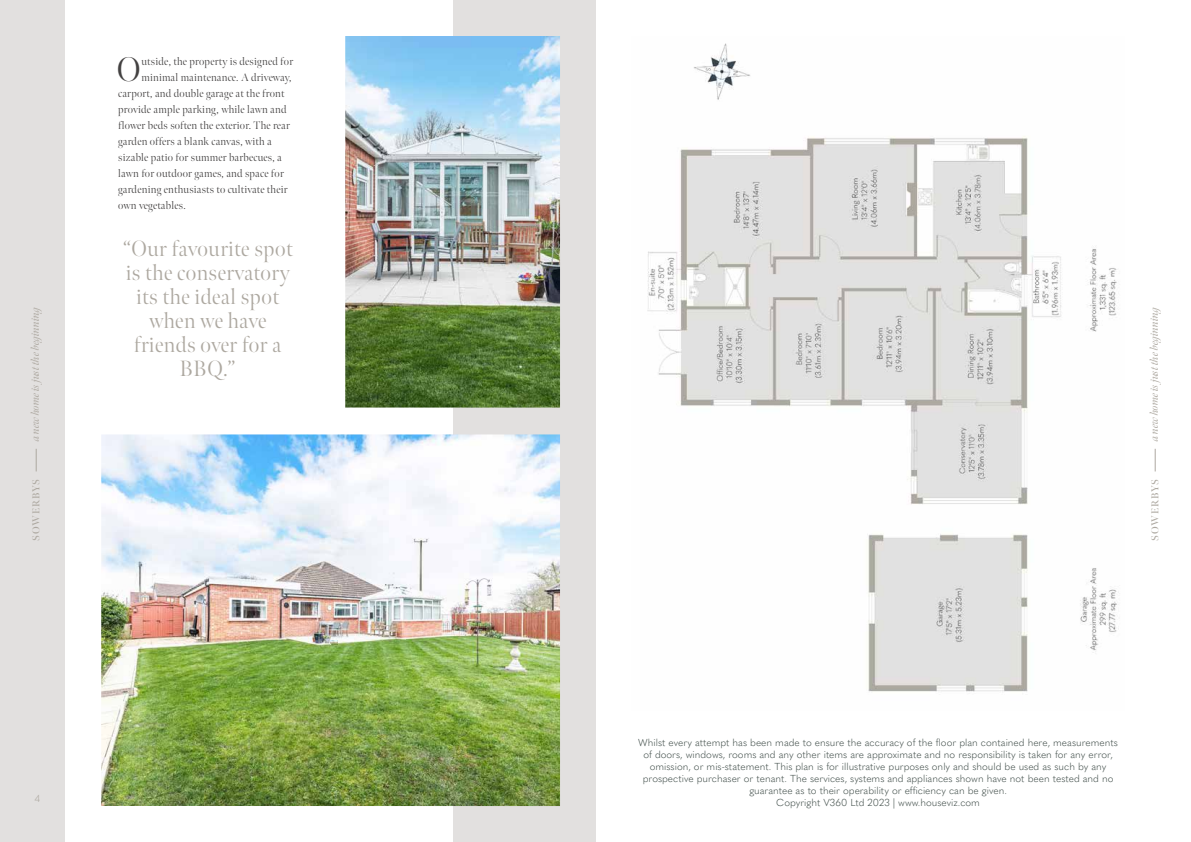
<style>
.page{position:relative;width:1191px;height:842px;background:#fff}
.page>*{position:absolute;margin:0;border:0;box-sizing:border-box;transform-origin:0 0}
.t1{font:300 34px "Meno Banner";color:#434141}
.t2{font:300 22px/24px "Meno Banner";letter-spacing:.02em;color:#ada8a0;text-align:center}
.t3{font:300 11px "Meno Banner";letter-spacing:.02em;color:#434141}
.t4{font:italic 11px "Meno Banner";letter-spacing:-.01em;color:#ada8a0}
.t5{font:300 10px/12px "Quasimoda";color:#3e4b47;text-align:center}
.t6{font:600 10px "Meno Banner";letter-spacing:.08em;color:#ada8a0}
.t7{font:300 10px "Quasimoda";color:#ada8a0}
</style>
<div class="page">
<div style="left:0;top:0;width:595px;height:842px;background:#e2e0df"></div>
<svg style="left:1155px;top:449px;width:1px;height:22px"></svg>
<svg style="left:36px;top:449px;width:1px;height:22px"></svg>
<img style="left:647px;top:43px;width:472px;height:649px">
<div style="left:65px;top:0;width:388px;height:842px;background:#fff"></div>
<img style="left:101px;top:434px;width:459px;height:372px">
<img style="left:345px;top:36px;width:215px;height:372px">
<svg style="left:331px;top:641px;width:6px;height:4px"></svg>
<p class="t4" style="left:29px;top:441px;width:138px;rotate:-90deg">a new home is just the beginning</p>
<p class="t6" style="left:30px;top:541px;width:63px;rotate:-90deg">SOWERBYS</p>
<h1 class="t1" style="left:117px;top:49px;width:25px">O</h1>
<p class="t3" style="left:141px;top:55px;width:153px">utside, the property is designed for</p>
<p class="t3" style="left:141px;top:71px;width:151px">minimal maintenance. A driveway,</p>
<p class="t3" style="left:118px;top:87px;width:168px">carport, and double garage at the front</p>
<p class="t3" style="left:118px;top:103px;width:170px">provide ample parking, while lawn and</p>
<p class="t3" style="left:118px;top:119px;width:173px">flower beds soften the exterior. The rear</p>
<p class="t3" style="left:118px;top:135px;width:155px">garden offers a blank canvas, with a</p>
<p class="t3" style="left:118px;top:151px;width:165px">sizable patio for summer barbecues, a</p>
<p class="t3" style="left:118px;top:167px;width:167px">lawn for outdoor games, and space for</p>
<p class="t3" style="left:118px;top:183px;width:171px">gardening enthusiasts to cultivate their</p>
<p class="t3" style="left:118px;top:199px;width:69px">own vegetables.</p>
<h2 class="t2" style="left:123px;top:236px;width:172px">“Our favourite spot is the conservatory its the ideal spot when we have friends over for a<br>BBQ.”</h2>
<p class="t7" style="left:35px;top:791px;width:7px">4</p>
<p class="t4" style="left:1147px;top:441px;width:138px;rotate:-90deg">a new home is just the beginning</p>
<p class="t6" style="left:1149px;top:541px;width:63px;rotate:-90deg">SOWERBYS</p>
<p class="t5" style="left:638px;top:735px;width:481px">Whilst every attempt has been made to ensure the accuracy of the floor plan contained here, measurements of doors, windows, rooms and any other items are approximate and no responsibility is taken for any error, omission, or mis-statement. This plan is for illustrative purposes only and should be used as such by any prospective purchaser or tenant. The services, systems and appliances shown have not been tested and no guarantee as to their operability or efficiency can be given.<br>Copyright V360 Ltd 2023 | www.houseviz.com</p>
</div>
